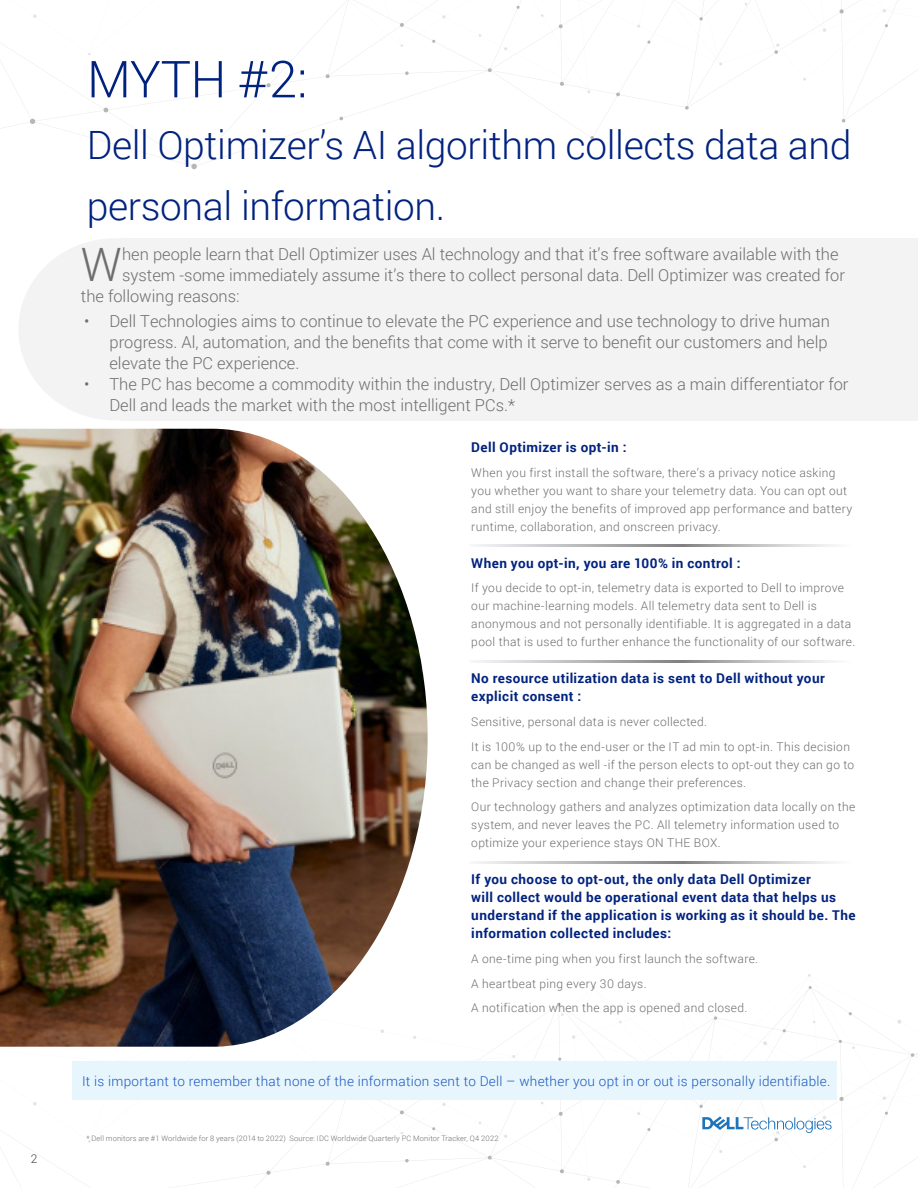
<style>
.page{position:relative;width:918px;height:1188px;background:#fff}
.page>*{position:absolute;margin:0;border:0;box-sizing:border-box;transform-origin:0 0}
.t1{font:300 51px "Roboto";color:#00227f}
.t2{font:300 46.05px "Roboto";color:#6e6e6e}
.t3{font:300 39px/61.5px "Roboto";letter-spacing:-.01em;color:#00227f}
.t4{font:300 16.5px/21px "Roboto";color:#6e6e6e}
.Bulleted_List{font:700 13.5px/18px "Roboto";letter-spacing:.03em;color:#00227f}
.t5{font:300 13.5px "Roboto";letter-spacing:.02em;color:#1d56c0}
.Bulleted_List-2{font:300 12px/18px "Roboto";letter-spacing:.03em;color:#6e6e6e}
.t6{font:300 12px "Roboto";color:#444}
.t7{font:300 7.5px "Roboto";letter-spacing:.02em;color:#6e6e6e}
</style>
<div class="page">
<svg style="left:0;top:974px;width:918px;height:214px"></svg>
<svg style="left:839px;top:1097px;width:5px;height:4px"></svg>
<svg style="left:911px;top:1053px;width:3px;height:4px"></svg>
<svg style="left:714px;top:1016px;width:3px;height:4px"></svg>
<svg style="left:808px;top:986px;width:4px;height:3px"></svg>
<svg style="left:616px;top:1180px;width:4px;height:4px"></svg>
<svg style="left:559px;top:1112px;width:4px;height:4px"></svg>
<svg style="left:400px;top:1110px;width:4px;height:4px"></svg>
<svg style="left:266px;top:1171px;width:5px;height:4px"></svg>
<svg style="left:560px;top:1169px;width:4px;height:4px"></svg>
<svg style="left:326px;top:1162px;width:4px;height:4px"></svg>
<svg style="left:488px;top:1156px;width:4px;height:4px"></svg>
<svg style="left:405px;top:1159px;width:4px;height:3px"></svg>
<svg style="left:699px;top:1105px;width:4px;height:3px"></svg>
<svg style="left:647px;top:1128px;width:4px;height:3px"></svg>
<svg style="left:0;top:0;width:917px;height:166px"></svg>
<svg style="left:842px;top:119px;width:3px;height:4px"></svg>
<svg style="left:685px;top:106px;width:4px;height:4px"></svg>
<svg style="left:839px;top:9px;width:5px;height:5px"></svg>
<svg style="left:616px;top:92px;width:4px;height:4px"></svg>
<svg style="left:559px;top:24px;width:4px;height:4px"></svg>
<svg style="left:400px;top:23px;width:4px;height:4px"></svg>
<svg style="left:266px;top:83px;width:5px;height:4px"></svg>
<svg style="left:339px;top:117px;width:4px;height:3px"></svg>
<svg style="left:103px;top:108px;width:5px;height:4px"></svg>
<svg style="left:560px;top:82px;width:4px;height:4px"></svg>
<svg style="left:774px;top:43px;width:6px;height:11px"></svg>
<svg style="left:326px;top:74px;width:4px;height:4px"></svg>
<svg style="left:191px;top:164px;width:6px;height:5px"></svg>
<svg style="left:488px;top:68px;width:4px;height:4px"></svg>
<svg style="left:405px;top:71px;width:4px;height:4px"></svg>
<svg style="left:699px;top:17px;width:4px;height:4px"></svg>
<svg style="left:647px;top:41px;width:4px;height:3px"></svg>
<svg style="left:516px;top:6px;width:4px;height:3px"></svg>
<svg style="left:590px;top:136px;width:4px;height:4px"></svg>
<svg style="left:30px;top:119px;width:5px;height:5px"></svg>
<div style="left:72px;top:1061px;width:765px;height:38px;background:#e7f6fd"></div>
<div style="left:121px;top:238px;width:797px;height:182px;background:#f3f3f3"></div>
<svg style="left:702px;top:1116px;width:130px;height:25px"></svg>
<img style="left:0;top:429px;width:428px;height:618px">
<div style="left:19px;top:239px;width:192px;height:181px;background:#f3f3f3;border-radius:50%"></div>
<svg style="left:473px;top:545px;width:361px;height:2px"></svg>
<svg style="left:473px;top:660px;width:361px;height:2px"></svg>
<svg style="left:473px;top:861px;width:361px;height:2px"></svg>
<p class="t6" style="left:31px;top:1151px;width:8px">2</p>
<p class="t1" style="left:87px;top:44px;width:222px">MYTH #2:</p>
<p class="t3" style="left:87px;top:113px;width:766px">Dell Optimizer’s AI algorithm collects data and personal information.</p>
<p class="t2" style="left:81px;top:233px;width:43px">W</p>
<p class="t4" style="left:122px;top:243px;width:718px">hen people learn that Dell Optimizer uses Al technology and that it’s free software available with the</p>
<p class="t4" style="left:122px;top:264px;width:724px">system -some immediately assume it’s there to collect personal data. Dell Optimizer was created for</p>
<p class="t4" style="left:81px;top:285px;width:160px">the following reasons:</p>
<p class="t4" style="left:84px;top:310px;width:7px">•</p>
<p class="t4" style="left:109px;top:310px;width:722px">Dell Technologies aims to continue to elevate the PC experience and use technology to drive human progress. Al, automation, and the benefits that come with it serve to benefit our customers and help elevate the PC experience.</p>
<p class="t4" style="left:84px;top:373px;width:7px">•</p>
<p class="t4" style="left:109px;top:373px;width:741px">The PC has become a commodity within the industry, Dell Optimizer serves as a main differentiator for<br>Dell and leads the market with the most intelligent PCs.*</p>
<p class="Bulleted_List" style="left:471px;top:438px;width:157px">Dell Optimizer is opt-in :</p>
<p class="Bulleted_List-2" style="left:471px;top:463px;width:383px">When you first install the software, there’s a privacy notice asking you whether you want to share your telemetry data. You can opt out and still enjoy the benefits of improved app performance and battery runtime, collaboration, and onscreen privacy.</p>
<p class="Bulleted_List" style="left:471px;top:553px;width:271px">When you opt-in, you are 100% in control :</p>
<p class="Bulleted_List-2" style="left:471px;top:579px;width:386px">If you decide to opt-in, telemetry data is exported to Dell to improve our machine-learning models. All telemetry data sent to Dell is anonymous and not personally identifiable. It is aggregated in a data pool that is used to further enhance the functionality of our software.</p>
<p class="Bulleted_List" style="left:471px;top:669px;width:355px">No resource utilization data is sent to Dell without your explicit consent :</p>
<p class="Bulleted_List-2" style="left:471px;top:712px;width:237px">Sensitive, personal data is never collected.</p>
<p class="Bulleted_List-2" style="left:471px;top:737px;width:384px">It is 100% up to the end-user or the IT ad min to opt-in. This decision can be changed as well -if the person elects to opt-out they can go to the Privacy section and change their preferences.</p>
<p class="Bulleted_List-2" style="left:471px;top:798px;width:386px">Our technology gathers and analyzes optimization data locally on the system, and never leaves the PC. All telemetry information used to optimize your experience stays ON THE BOX.</p>
<p class="Bulleted_List" style="left:471px;top:870px;width:386px">If you choose to opt-out, the only data Dell Optimizer<br>will collect would be operational event data that helps us understand if the application is working as it should be. The information collected includes:</p>
<p class="Bulleted_List-2" style="left:471px;top:949px;width:288px">A one-time ping when you first launch the software.</p>
<p class="Bulleted_List-2" style="left:471px;top:974px;width:177px">A heartbeat ping every 30 days.</p>
<p class="Bulleted_List-2" style="left:471px;top:999px;width:278px">A notification when the app is opened and closed.</p>
<p class="t5" style="left:82px;top:1072px;width:750px">It is important to remember that none of the information sent to Dell – whether you opt in or out is personally identifiable.</p>
<p class="t7" style="left:86px;top:1133px;width:414px">* Dell monitors are #1 Worldwide for 8 years (2014 to 2022) Source: IDC Worldwide Quarterly PC Monitor Tracker, Q4 2022</p>
</div>
